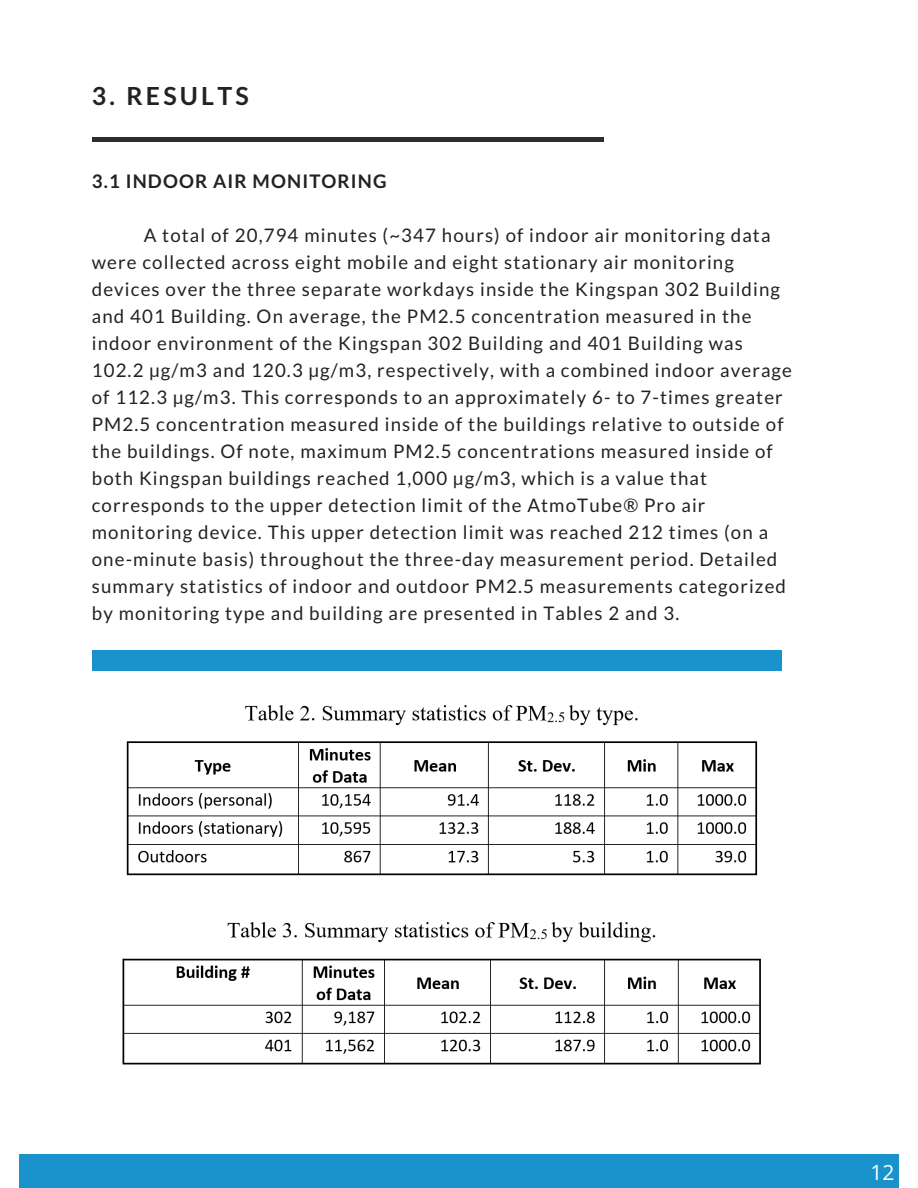
<style>
.page{position:relative;width:918px;height:1188px;background:#fff}
.page>*{position:absolute;margin:0;border:0;box-sizing:border-box;transform-origin:0 0}
.t1{font:700 24.9px "Lato";letter-spacing:.13em;color:#222}
.t2{font:21px "Open Sans";color:#fff}
.t3{font:18.75px/27px "Lato";letter-spacing:.06em;color:#222}
.t4{font:700 18.75px "Lato";letter-spacing:.06em;color:#222}
</style>
<div class="page">
<hr style="left:92px;top:138px;width:512px;height:3px;background:#2c2c29">
<img style="left:122px;top:705px;width:639px;height:360px">
<div style="left:92px;top:651px;width:689px;height:20px;background:#1a92cb"></div>
<div style="left:19px;top:1155px;width:880px;height:33px;background:#1a92cb"></div>
<h1 class="t1" style="left:92px;top:80px;width:159px">3. RESULTS</h1>
<p class="t4" style="left:92px;top:169px;width:296px">3.1 INDOOR AIR MONITORING</p>
<p class="t3" style="left:92px;top:221px;width:702px;text-indent:52px">A total of 20,794 minutes (~347 hours) of indoor air monitoring data were collected across eight mobile and eight stationary air monitoring devices over the three separate workdays inside the Kingspan 302 Building and 401 Building. On average, the PM2.5 concentration measured in the indoor environment of the Kingspan 302 Building and 401 Building was 102.2 µg/m3 and 120.3 µg/m3, respectively, with a combined indoor average of 112.3 µg/m3. This corresponds to an approximately 6- to 7-times greater PM2.5 concentration measured inside of the buildings relative to outside of the buildings. Of note, maximum PM2.5 concentrations measured inside of both Kingspan buildings reached 1,000 µg/m3, which is a value that corresponds to the upper detection limit of the AtmoTube® Pro air monitoring device. This upper detection limit was reached 212 times (on a one-minute basis) throughout the three-day measurement period. Detailed summary statistics of indoor and outdoor PM2.5 measurements categorized by monitoring type and building are presented in Tables 2 and 3.</p>
<p class="t2" style="left:871px;top:1157px;width:25px">12</p>
</div>
